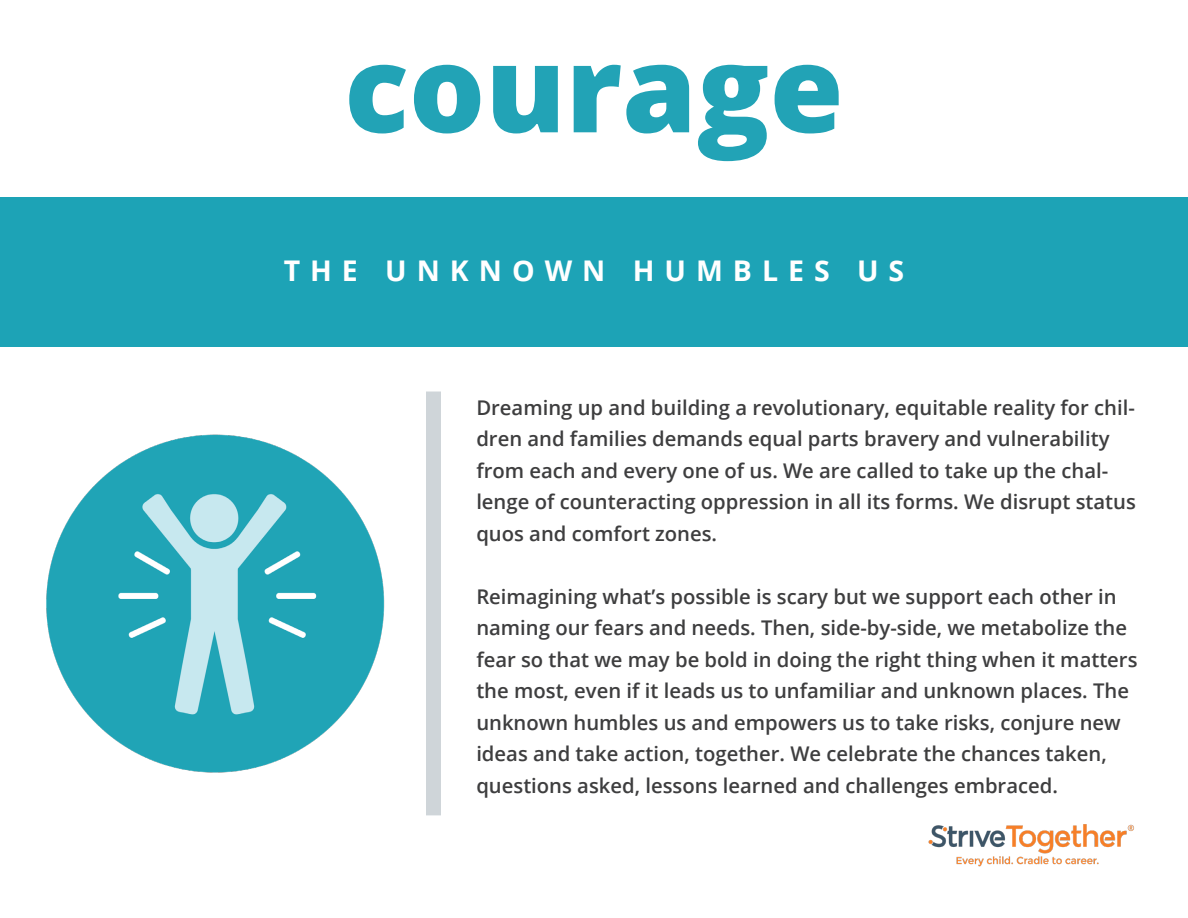
<style>
.page{position:relative;width:1188px;height:918px;background:#fff}
.page>*{position:absolute;margin:0;border:0;box-sizing:border-box;transform-origin:0 0}
.t1{font:800 120px "Open Sans";color:#22a3b6}
.t2{font:700 28.5px "Open Sans";letter-spacing:.35em;color:#fff}
.t3{font:600 20.25px/31.5px "Open Sans";color:#3e3e3f}
</style>
<div class="page">
<div style="left:0;top:198px;width:1188px;height:149px;background:#1da3b6"></div>
<img style="left:46px;top:434px;width:339px;height:339px">
<img style="left:929px;top:824px;width:205px;height:43px">
<div style="left:426px;top:392px;width:15px;height:423px;background:#cfd5d9"></div>
<p class="t1" style="left:344px;top:-3px;width:501px">courage</p>
<p class="t2" style="left:284px;top:251px;width:622px">THE UNKNOWN HUMBLES US</p>
<p class="t3" style="left:476px;top:391px;width:661px">Dreaming up and building a revolutionary, equitable reality for chil&shy;dren and families demands equal parts bravery and vulnerability from each and every one of us. We are called to take up the chal&shy;lenge of counteracting oppression in all its forms. We disrupt status quos and comfort zones.</p>
<p class="t3" style="left:476px;top:580px;width:663px">Reimagining what’s possible is scary but we support each other in naming our fears and needs. Then, side-by-side, we metabolize the fear so that we may be bold in doing the right thing when it matters the most, even if it leads us to unfamiliar and unknown places. The unknown humbles us and empowers us to take risks, conjure new ideas and take action, together. We celebrate the chances taken, questions asked, lessons learned and challenges embraced.</p>
</div>
